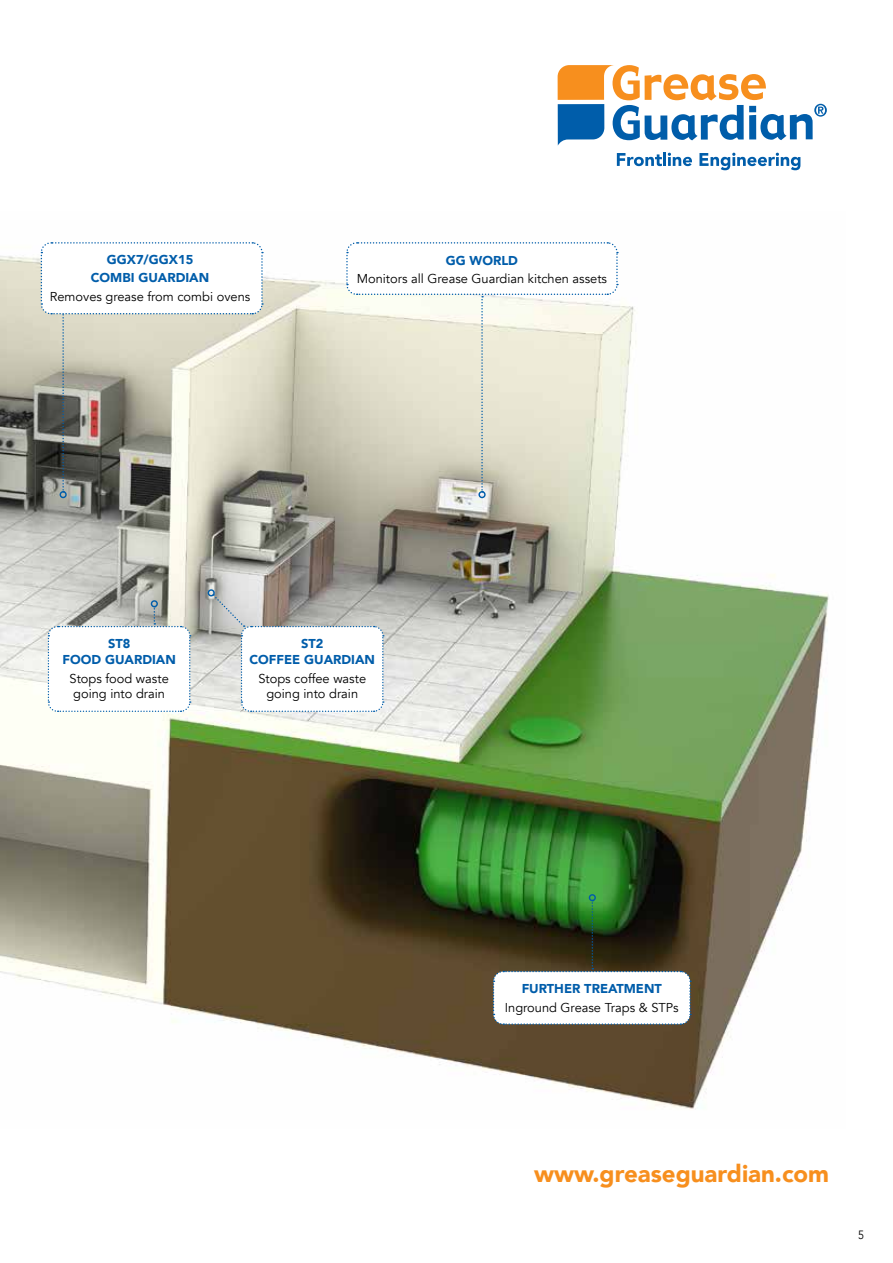
<style>
.page{position:relative;width:893px;height:1263px;background:#fff}
.page>*{position:absolute;margin:0;border:0;box-sizing:border-box;transform-origin:0 0}
.t1{font:900 24px "Avenir";color:#f78f1e}
.t2{font:12.9px/15.8px "Avenir";color:#000}
.t3{font:900 12.9px/15.8px "Avenir";color:#005daa;text-align:center}
.t4{font:12px "Avenir";color:#000;scale:.9 1}
</style>
<div class="page">
<img style="left:0;top:252px;width:829px;height:857px">
<div style="left:151px;top:600px;width:7px;height:7px;border:1px solid #005daa;border-radius:50%"></div>
<div style="left:208px;top:589px;width:7px;height:7px;border:1px solid #005daa;border-radius:50%"></div>
<div style="left:60px;top:491px;width:7px;height:7px;border:1px solid #005daa;border-radius:50%"></div>
<div style="left:478px;top:491px;width:8px;height:7px;border:1px solid #005daa;border-radius:50%"></div>
<svg style="left:47px;top:606px;width:144px;height:107px"></svg>
<svg style="left:212px;top:594px;width:172px;height:119px"></svg>
<svg style="left:40px;top:242px;width:223px;height:250px"></svg>
<svg style="left:345px;top:242px;width:273px;height:250px"></svg>
<div style="left:589px;top:894px;width:7px;height:7px;border:1px solid #005daa;border-radius:50%"></div>
<svg style="left:492px;top:900px;width:200px;height:126px"></svg>
<svg style="left:558px;top:65px;width:269px;height:80px"></svg>
<svg style="left:617px;top:153px;width:45px;height:13px"></svg>
<hr style="left:663px;top:152px;width:3px;height:14px;background:#005daa">
<svg style="left:668px;top:153px;width:24px;height:13px"></svg>
<svg style="left:699px;top:153px;width:101px;height:17px"></svg>
<p class="t3" style="left:91px;top:250px;width:120px;line-height:18.6px">GGX7/GGX15<br>COMBI GUARDIAN</p>
<p class="t2" style="left:50px;top:289px;width:202px">Removes grease from combi ovens</p>
<p class="t3" style="left:446px;top:252px;width:74px">GG WORLD</p>
<p class="t2" style="left:357px;top:271px;width:252px">Monitors all Grease Guardian kitchen assets</p>
<p class="t3" style="left:62px;top:636px;width:115px">ST8<br>FOOD GUARDIAN</p>
<p class="t2" style="left:70px;top:671px;width:101px">Stops food waste going into drain</p>
<p class="t3" style="left:249px;top:636px;width:127px">ST2<br>COFFEE GUARDIAN</p>
<p class="t2" style="left:258px;top:671px;width:109px;text-align:center">Stops coffee waste going into drain</p>
<p class="t3" style="left:522px;top:981px;width:142px">FURTHER TREATMENT</p>
<p class="t2" style="left:505px;top:1000px;width:175px">Inground Grease Traps &amp; STPs</p>
<h1 class="t1" style="left:534px;top:1153px;width:297px">www.greaseguardian.com</h1>
<p class="t4" style="left:858px;top:1228px;width:8px">5</p>
</div>
